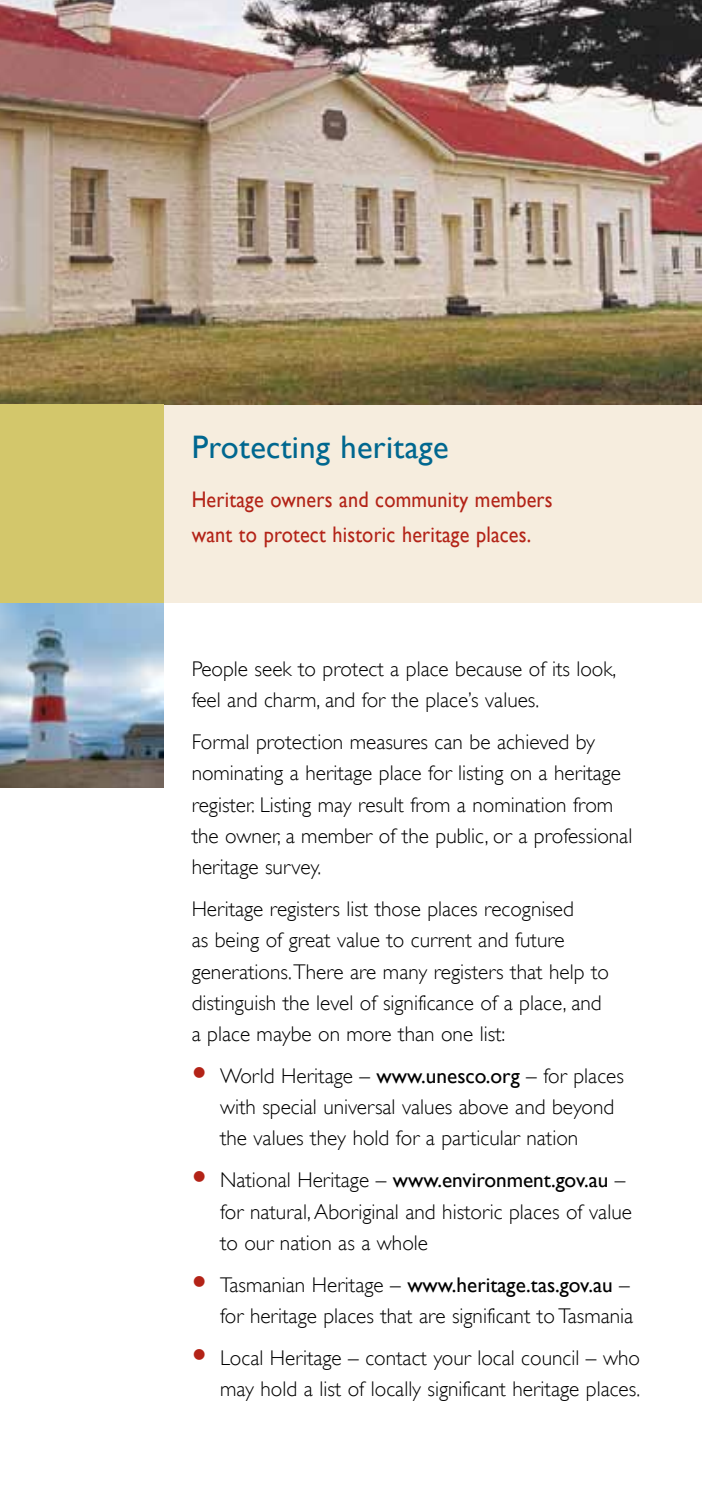
<style>
.page{position:relative;width:702px;height:1489px;background:#fff}
.page>*{position:absolute;margin:0;border:0;box-sizing:border-box;transform-origin:0 0}
.t1{font:32.5px "Gill Sans";letter-spacing:.01em;color:#00678f}
.t2{font:22.5px/35px "Gill Sans";letter-spacing:.01em;color:#b32317;scale:.9 1}
.t3{font:300 21.25px/31.2px "Gill Sans";color:#000}
.s1{font-family:"Helvetica Neue";font-weight:500;font-size:30px;color:#b32317}
.s2{font-weight:400}
</style>
<div class="page">
<div style="left:163px;top:404px;width:539px;height:198px;background:#f6edde"></div>
<img style="left:0;top:0;width:702px;height:404px">
<img style="left:0;top:602px;width:163px;height:185px">
<div style="left:0;top:404px;width:163px;height:198px;background:#d3c76b"></div>
<h1 class="t1" style="left:192px;top:427px;width:259px">Protecting heritage</h1>
<p class="t2" style="left:192px;top:481px;width:403px">Heritage owners and community members want to protect historic heritage places.</p>
<p class="t3" style="left:192px;top:653px;width:426px">People seek to protect a place because of its look, feel and charm, and for the place’s values.</p>
<p class="t3" style="left:192px;top:726px;width:442px">Formal protection measures can be achieved by nominating a heritage place for listing on a heritage register. Listing may result from a nomination from the owner, a member of the public, or a professional heritage survey.</p>
<p class="t3" style="left:192px;top:893px;width:419px">Heritage registers list those places recognised<br>as being of great value to current and future generations. There are many registers that help to distinguish the level of significance of a place, and a place maybe on more than one list:</p>
<p class="t3" style="left:220px;top:1060px;width:405px;text-indent:-28px"><span class="s1">•</span> World Heritage – <span class="s2">www.unesco.org</span> – for places with special universal values above and beyond the values they hold for a particular nation</p>
<p class="t3" style="left:220px;top:1164px;width:413px;text-indent:-28px"><span class="s1">•</span> National Heritage – <span class="s2">www.environment.gov.au</span> – for natural, Aboriginal and historic places of value to our nation as a whole</p>
<p class="t3" style="left:192px;top:1268px;width:443px;text-align:right"><span class="s1">•</span> Tasmanian Heritage – <span class="s2">www.heritage.tas.gov.au</span> – for heritage places that are significant to Tasmania</p>
<p class="t3" style="left:192px;top:1341px;width:450px;text-align:right"><span class="s1">•</span> Local Heritage – contact your local council – who may hold a list of locally significant heritage places.</p>
</div>
